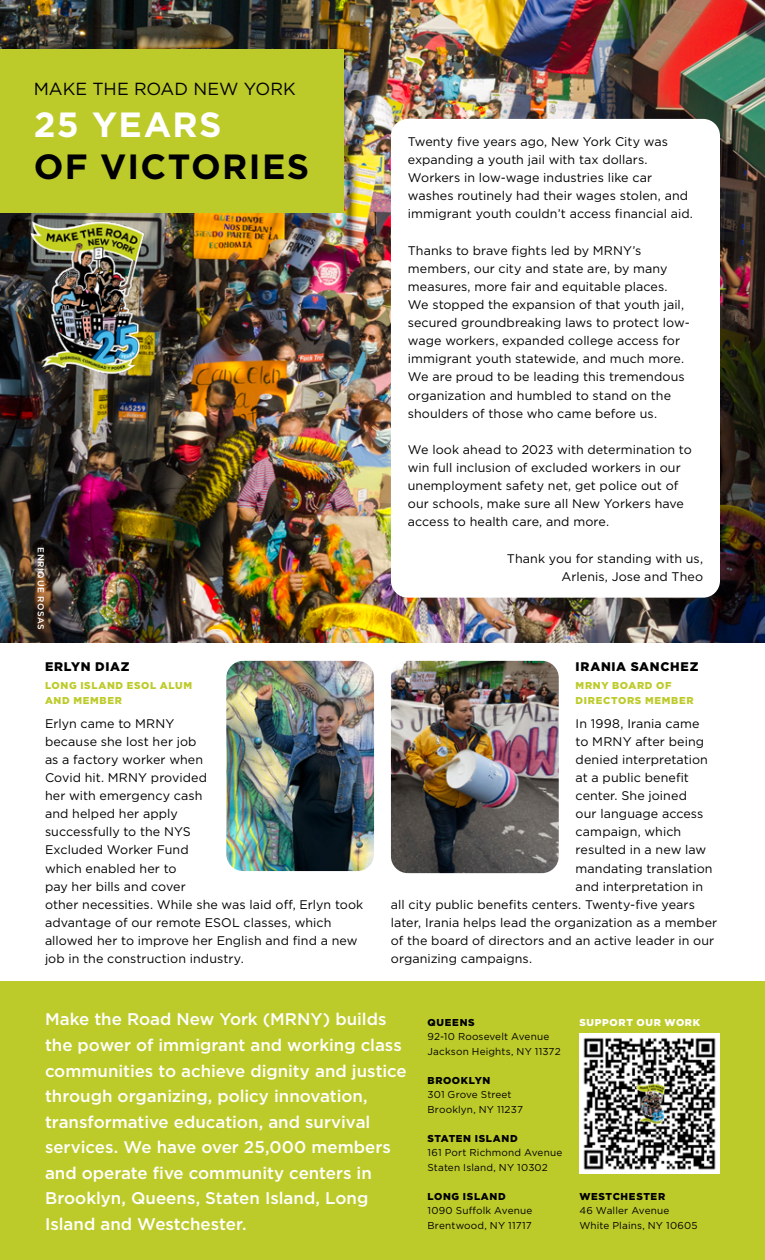
<style>
.page{position:relative;width:765px;height:1260px;background:#fff}
.page>*{position:absolute;margin:0;border:0;box-sizing:border-box;transform-origin:0 0}
.t1{font:700 35px "Gotham";letter-spacing:.04em;color:#000}
.t2{font:700 35px "Gotham";letter-spacing:.04em;color:#fff}
.t3{font:17.5px "Gotham";color:#000}
.t4{font:500 16.88px/25.6px "Gotham";color:#fff}
.t5{font:12.5px/18.1px "Gotham";letter-spacing:.005em;color:#000}
.t6{font:900 12.5px "Gotham";letter-spacing:.055em;color:#000}
.t7{font:10px/14.5px "Gotham";letter-spacing:.015em;color:#000}
.t8{font:900 10px/15px "Gotham";letter-spacing:.07em;color:#bdcb2a}
.t9{font:900 10px "Gotham";letter-spacing:.065em;color:#000}
.t10{font:900 10px "Gotham";letter-spacing:.065em;color:#fff}
.t11{font:500 8.75px "Gotham";letter-spacing:.065em;color:#fff}
</style>
<div class="page">
<img style="left:0;top:0;width:765px;height:643px">
<div style="left:391px;top:119px;width:329px;height:479px;background:#fff;border-radius:17px"></div>
<div style="left:0;top:49px;width:343px;height:163px;background:#bdcb2a"></div>
<img style="left:15px;top:212px;width:139px;height:171px">
<img style="left:391px;top:661px;width:168px;height:212px">
<img style="left:226px;top:661px;width:148px;height:210px">
<div style="left:0;top:981px;width:765px;height:279px;background:#bdcb2a"></div>
<img style="left:579px;top:1033px;width:141px;height:141px">
<h2 class="t3" style="left:34px;top:77px;width:264px">MAKE THE ROAD NEW YORK</h2>
<h1 class="t2" style="left:34px;top:104px;width:189px">25 YEARS</h1>
<h1 class="t1" style="left:34px;top:146px;width:277px">OF VICTORIES</h1>
<p class="t11" style="left:46px;top:547px;width:84px;rotate:90deg">ENRIQUE ROSAS</p>
<p class="t6" style="left:45px;top:660px;width:86px">ERLYN DIAZ</p>
<p class="t8" style="left:45px;top:678px;width:149px">LONG ISLAND ESOL ALUM<br>AND MEMBER</p>
<p class="t5" style="left:45px;top:714px;width:320px">Erlyn came to MRNY<br>because she lost her job<br>as a factory worker when<br>Covid hit. MRNY provided<br>her with emergency cash<br>and helped her apply<br>successfully to the NYS<br>Excluded Worker Fund<br>which enabled her to<br>pay her bills and cover<br>other necessities. While she was laid off, Erlyn took advantage of our remote ESOL classes, which allowed her to improve her English and find a new job in the construction industry.</p>
<p class="t5" style="left:408px;top:132px;width:287px">Twenty five years ago, New York City was expanding a youth jail with tax dollars.<br>Workers in low-wage industries like car washes routinely had their wages stolen, and immigrant youth couldn’t access financial aid.</p>
<p class="t5" style="left:408px;top:241px;width:283px">Thanks to brave fights led by MRNY’s members, our city and state are, by many measures, more fair and equitable places.<br>We stopped the expansion of that youth jail, secured groundbreaking laws to protect low&shy;wage workers, expanded college access for immigrant youth statewide, and much more.<br>We are proud to be leading this tremendous organization and humbled to stand on the shoulders of those who came before us.</p>
<p class="t5" style="left:408px;top:440px;width:286px">We look ahead to 2023 with determination to win full inclusion of excluded workers in our unemployment safety net, get police out of our schools, make sure all New Yorkers have access to health care, and more.</p>
<p class="t5" style="left:507px;top:549px;width:198px;text-align:right">Thank you for standing with us,<br>Arlenis, Jose and Theo</p>
<p class="t6" style="left:576px;top:660px;width:124px">IRANIA SANCHEZ</p>
<p class="t8" style="left:576px;top:678px;width:120px">MRNY BOARD OF<br>DIRECTORS MEMBER</p>
<p class="t5" style="left:576px;top:714px;width:126px">In 1998, Irania came</p>
<p class="t5" style="left:576px;top:732px;width:130px">to MRNY after being</p>
<p class="t5" style="left:576px;top:750px;width:134px">denied interpretation</p>
<p class="t5" style="left:576px;top:768px;width:115px">at a public benefit</p>
<p class="t5" style="left:576px;top:786px;width:113px">center. She joined</p>
<p class="t5" style="left:576px;top:804px;width:129px">our language access</p>
<p class="t5" style="left:576px;top:823px;width:107px">campaign, which</p>
<p class="t5" style="left:576px;top:841px;width:132px">resulted in a new law</p>
<p class="t5" style="left:576px;top:859px;width:138px">mandating translation</p>
<p class="t5" style="left:576px;top:877px;width:129px">and interpretation in</p>
<p class="t5" style="left:391px;top:895px;width:306px">all city public benefits centers. Twenty-five years</p>
<p class="t5" style="left:391px;top:913px;width:328px">later, Irania helps lead the organization as a member</p>
<p class="t5" style="left:391px;top:931px;width:325px">of the board of directors and an active leader in our</p>
<p class="t5" style="left:391px;top:949px;width:143px">organizing campaigns.</p>
<h3 class="t4" style="left:45px;top:1006px;width:343px">Make the Road New York (MRNY) builds</h3>
<p class="t10" style="left:579px;top:1017px;width:122px">SUPPORT OUR WORK</p>
<p class="t4" style="left:45px;top:1032px;width:363px">the power of immigrant and working class communities to achieve dignity and justice through organizing, policy innovation, transformative education, and survival services. We have over 25,000 members and operate five community centers in Brooklyn, Queens, Staten Island, Long Island and Westchester.</p>
<p class="t9" style="left:428px;top:1017px;width:49px">QUEENS</p>
<p class="t7" style="left:428px;top:1029px;width:135px">92-10 Roosevelt Avenue<br>Jackson Heights, NY 11372</p>
<p class="t9" style="left:428px;top:1075px;width:64px">BROOKLYN</p>
<p class="t7" style="left:428px;top:1087px;width:97px">301 Grove Street<br>Brooklyn, NY 11237</p>
<p class="t9" style="left:428px;top:1133px;width:92px">STATEN ISLAND</p>
<p class="t7" style="left:428px;top:1145px;width:136px">161 Port Richmond Avenue<br>Staten Island, NY 10302</p>
<p class="t9" style="left:428px;top:1191px;width:80px">LONG ISLAND</p>
<p class="t7" style="left:428px;top:1203px;width:106px">1090 Suffolk Avenue<br>Brentwood, NY 11717</p>
<p class="t9" style="left:579px;top:1191px;width:87px">WESTCHESTER</p>
<p class="t7" style="left:579px;top:1203px;width:120px">46 Waller Avenue<br>White Plains, NY 10605</p>
</div>
